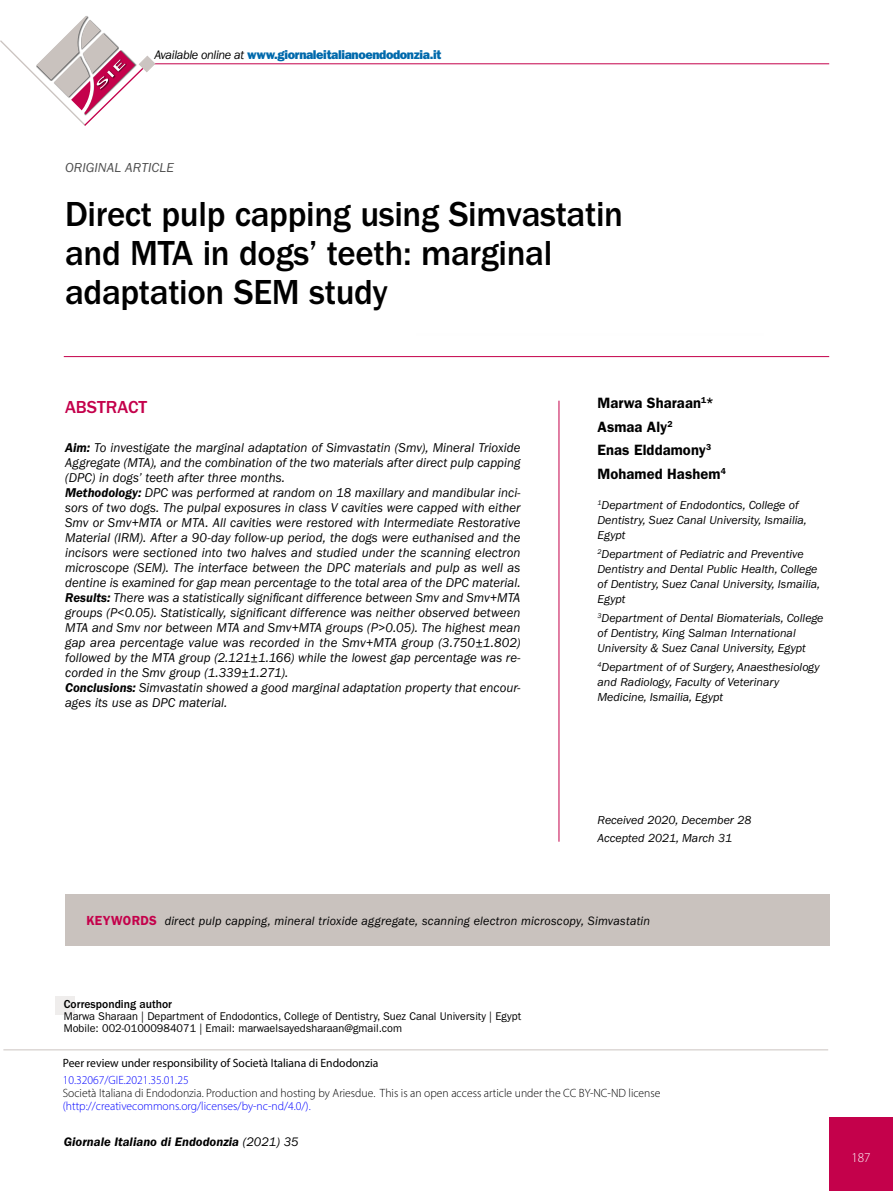
<style>
.page{position:relative;width:893px;height:1191px;background:#fff}
.page>*{position:absolute;margin:0;border:0;box-sizing:border-box;transform-origin:0 0}
._000_OCC{font:500 36px/39px "ITC Franklin Gothic Std";letter-spacing:-.01em;color:#000}
._000_TNT_01{font:500 18px "ITC Franklin Gothic Std";color:#c4014b}
._002_AUTORE{font:600 15px "ITC Franklin Gothic Std";letter-spacing:.005em;color:#000}
._000_OCC-2{font:italic 13.5px "ITC Franklin Gothic Std";letter-spacing:.005em;color:#4d4d4d}
.t1{font:300 13.5px "Myriad Pro";color:#fff}
._013_RIASSUNTO_ABSTR{font:italic 13.2px/15px "ITC Franklin Gothic Std";letter-spacing:.005em;color:#000;text-align:justify}
.t2{font:12.75px "ITC Franklin Gothic Std Hvy";letter-spacing:-.03em;color:#0069ac}
.t3{font:italic 600 12.75px "ITC Franklin Gothic Std";color:#000}
._014_KEY_BOARD_TIT{font:italic 12.45px "ITC Franklin Gothic Std";letter-spacing:.015em;color:#000}
._003_AUT_CORSIVO{font:italic 12px/15px "ITC Franklin Gothic Std";color:#000}
.t4{font:300 12px "Myriad Pro";color:#000}
.t5{font:300 12px "Myriad Pro";color:#00f}
.t6{font:12px "Myriad Pro";color:#000}
.t7{font:500 12px "ITC Franklin Gothic Std";color:#000}
.t8{font:11.25px/12px "ITC Franklin Gothic Std";color:#000}
.s1{font-family:"ITC Franklin Gothic Std";font-style:italic;color:#000}
.s2{font-weight:600}
.s3{font-weight:600;font-style:normal;font-size:13.2px;color:#c4014b}
.s4{font-weight:400}
</style>
<div class="page">
<hr style="left:147px;top:64px;width:682px;height:1px;background:#c4014b">
<div style="left:829px;top:1118px;width:64px;height:73px;background:#c4014b"></div>
<svg style="left:0;top:16px;width:155px;height:110px"></svg>
<hr style="left:3px;top:1049px;width:825px;height:1px;background:#cbc4c1">
<div style="left:55px;top:997px;width:20px;height:18px;background:#efedec"></div>
<hr style="left:559px;top:401px;width:1px;height:440px;background:#c4014b">
<div style="left:65px;top:894px;width:764px;height:52px;background:#c9c2be"></div>
<hr style="left:64px;top:356px;width:765px;height:1px;background:#c4014b">
<p class="t2" style="left:154px;top:47px;width:288px"><span class="s1">Available online at</span> www.giornaleitalianoendodonzia.it</p>
<p class="_000_OCC-2" style="left:65px;top:160px;width:110px">ORIGINAL ARTICLE</p>
<p class="_000_OCC" style="left:65px;top:195px;width:560px">Direct pulp capping using Simvastatin and MTA in dogs’ teeth: marginal adaptation SEM study</p>
<p class="_000_TNT_01" style="left:65px;top:397px;width:84px">ABSTRACT</p>
<p class="_013_RIASSUNTO_ABSTR" style="left:65px;top:440px;width:457px"><span class="s2">Aim:</span> To investigate the marginal adaptation of Simvastatin (Smv), Mineral Trioxide Aggregate (MTA), and the combination of the two materials after direct pulp capping (DPC) in dogs’ teeth after three months.</p>
<p class="_013_RIASSUNTO_ABSTR" style="left:65px;top:485px;width:457px"><span class="s2">Methodology:</span> DPC was performed at random on 18 maxillary and mandibular inci&shy;sors of two dogs. The pulpal exposures in class V cavities were capped with either Smv or Smv+MTA or MTA. All cavities were restored with Intermediate Restorative Material (IRM). After a 90-day follow-up period, the dogs were euthanised and the incisors were sectioned into two halves and studied under the scanning electron microscope (SEM). The interface between the DPC materials and pulp as well as dentine is examined for gap mean percentage to the total area of the DPC material.</p>
<p class="_013_RIASSUNTO_ABSTR" style="left:65px;top:590px;width:457px"><span class="s2">Results:</span> There was a statistically significant difference between Smv and Smv+MTA groups (P&lt;0.05). Statistically, significant difference was neither observed between MTA and Smv nor between MTA and Smv+MTA groups (P&gt;0.05). The highest mean gap area percentage value was recorded in the Smv+MTA group (3.750±1.802) followed by the MTA group (2.121±1.166) while the lowest gap percentage was re&shy;corded in the Smv group (1.339±1.271).</p>
<p class="_013_RIASSUNTO_ABSTR" style="left:65px;top:680px;width:457px"><span class="s2">Conclusions:</span> Simvastatin showed a good marginal adaptation property that encour&shy;ages its use as DPC material.</p>
<p class="_002_AUTORE" style="left:597px;top:394px;width:119px">Marwa Sharaan<sup>1</sup>*</p>
<p class="_002_AUTORE" style="left:597px;top:417px;width:77px">Asmaa Aly<sup>2</sup></p>
<p class="_002_AUTORE" style="left:597px;top:441px;width:115px">Enas Elddamony<sup>3</sup></p>
<p class="_002_AUTORE" style="left:597px;top:464px;width:130px">Mohamed Hashem<sup>4</sup></p>
<p class="_003_AUT_CORSIVO" style="left:597px;top:497px;width:211px"><sup>1</sup>Department of Endodontics, College of<br>Dentistry, Suez Canal University, Ismailia,<br>Egypt</p>
<p class="_003_AUT_CORSIVO" style="left:597px;top:546px;width:224px"><sup>2</sup>Department of Pediatric and Preventive Dentistry and Dental Public Health, College of Dentistry, Suez Canal University, Ismailia, Egypt</p>
<p class="_003_AUT_CORSIVO" style="left:597px;top:611px;width:228px"><sup>3</sup>Department of Dental Biomaterials, College of Dentistry, King Salman International<br>University &amp; Suez Canal University, Egypt</p>
<p class="_003_AUT_CORSIVO" style="left:597px;top:660px;width:224px"><sup>4</sup>Department of of Surgery, Anaesthesiology and Radiology, Faculty of Veterinary<br>Medicine, Ismailia, Egypt</p>
<p class="_003_AUT_CORSIVO" style="left:597px;top:812px;width:156px">Received 2020, December 28</p>
<p class="_003_AUT_CORSIVO" style="left:597px;top:830px;width:136px">Accepted 2021, March 31</p>
<p class="_014_KEY_BOARD_TIT" style="left:86px;top:913px;width:565px"><span class="s3">KEYWORDS</span> direct pulp capping, mineral trioxide aggregate, scanning electron microscopy, Simvastatin</p>
<p class="t7" style="left:64px;top:997px;width:110px">Corresponding author</p>
<p class="t8" style="left:64px;top:1010px;width:459px">Marwa Sharaan | Department of Endodontics, College of Dentistry, Suez Canal University | Egypt<br>Mobile: 002-01000984071 | Email: marwaelsayedsharaan@gmail.com</p>
<p class="t6" style="left:63px;top:1056px;width:317px">Peer review under responsibility of Società Italiana di Endodonzia</p>
<p class="t5" style="left:63px;top:1072px;width:127px">10.32067/GIE.2021.35.01.25</p>
<p class="t4" style="left:63px;top:1085px;width:599px">Società Italiana di Endodonzia. Production and hosting by Ariesdue. This is an open access article under the CC BY-NC-ND license</p>
<p class="t5" style="left:63px;top:1098px;width:249px">(http://creativecommons.org/licenses/by-nc-nd/4.0/).</p>
<p class="t3" style="left:64px;top:1134px;width:236px">Giornale Italiano di Endodonzia <span class="s4">(2021) 35</span></p>
<p class="t1" style="left:851px;top:1149px;width:21px">187</p>
</div>
